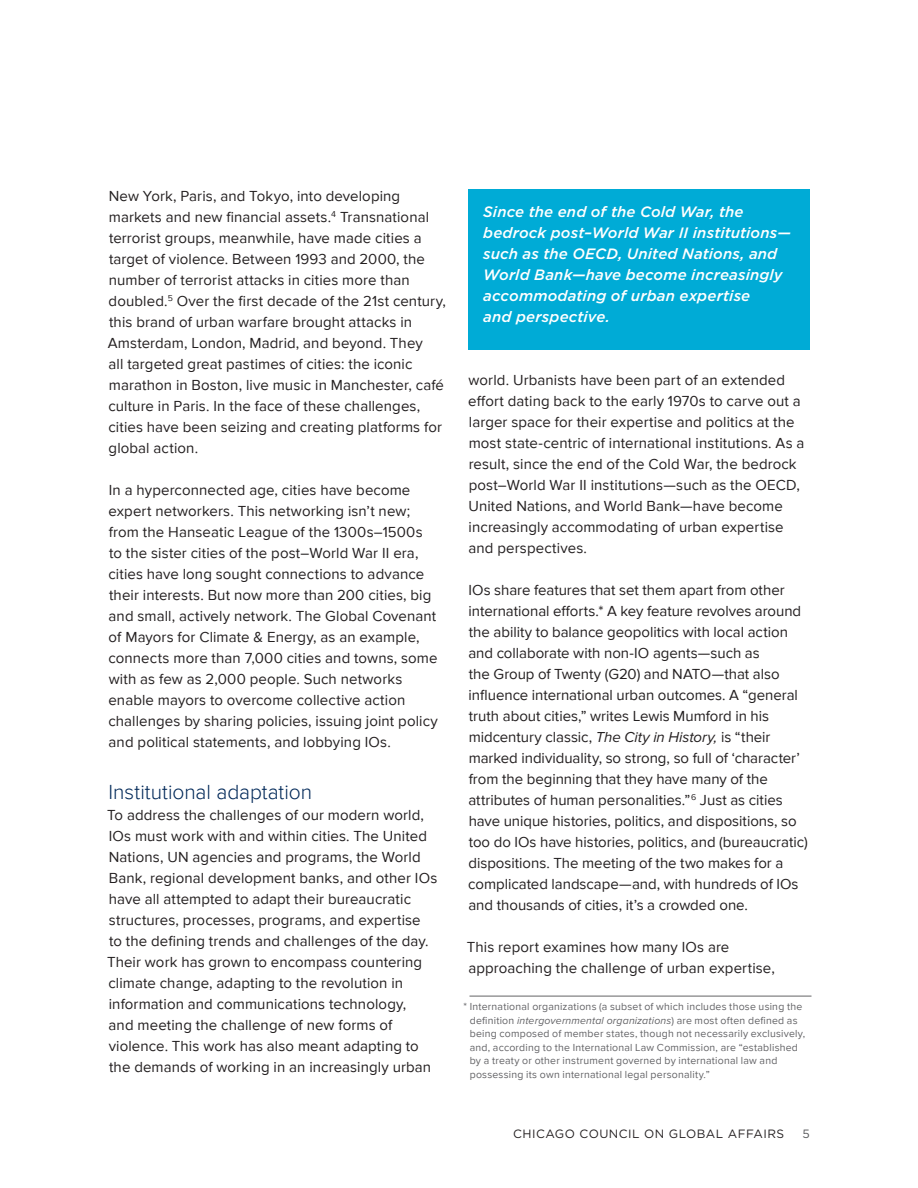
<style>
.page{position:relative;width:918px;height:1188px;background:#fff}
.page>*{position:absolute;margin:0;border:0;box-sizing:border-box;transform-origin:0 0}
.Heading_2{font:300 21px "Proxima Nova";color:#002858}
.t1{font:15px/21px "Proxima Nova";letter-spacing:.005em;color:#231f20}
.Endnote_text{font:italic 500 15px/21px "Gotham";letter-spacing:.01em;color:#fff}
.t2{font:12px "Gotham";letter-spacing:.04em;color:#231f20}
.t3{font:12px "Gotham";color:#57585a}
.Footnote_text{font:10.5px/13.5px "Proxima Nova";letter-spacing:.02em;color:#636366}
.s1{font-style:italic}
</style>
<div class="page">
<div style="left:468px;top:189px;width:342px;height:161px;background:#00abd6"></div>
<hr style="left:470px;top:996px;width:342px;height:1px;background:#636366">
<p class="t1" style="left:108px;top:186px;width:340px">New York, Paris, and Tokyo, into developing markets and new financial assets.<sup>4</sup> Transnational terrorist groups, meanwhile, have made cities a target of violence. Between 1993 and 2000, the number of terrorist attacks in cities more than doubled.<sup>5</sup> Over the first decade of the 21st century, this brand of urban warfare brought attacks in Amsterdam, London, Madrid, and beyond. They<br>all targeted great pastimes of cities: the iconic marathon in Boston, live music in Manchester, café culture in Paris. In the face of these challenges, cities have been seizing and creating platforms for global action.</p>
<p class="t1" style="left:108px;top:480px;width:331px">In a hyperconnected age, cities have become expert networkers. This networking isn’t new; from the Hanseatic League of the 1300s–1500s to the sister cities of the post–World War II era, cities have long sought connections to advance their interests. But now more than 200 cities, big and small, actively network. The Global Covenant of Mayors for Climate &amp; Energy, as an example, connects more than 7,000 cities and towns, some with as few as 2,000 people. Such networks enable mayors to overcome collective action challenges by sharing policies, issuing joint policy and political statements, and lobbying IOs.</p>
<p class="Heading_2" style="left:108px;top:780px;width:205px">Institutional adaptation</p>
<p class="t1" style="left:107px;top:804px;width:332px">To address the challenges of our modern world, IOs must work with and within cities. The United Nations, UN agencies and programs, the World Bank, regional development banks, and other IOs have all attempted to adapt their bureaucratic structures, processes, programs, and expertise<br>to the defining trends and challenges of the day.<br>Their work has grown to encompass countering climate change, adapting to the revolution in information and communications technology,<br>and meeting the challenge of new forms of violence. This work has also meant adapting to the demands of working in an increasingly urban</p>
<p class="Endnote_text" style="left:483px;top:202px;width:309px">Since the end of the Cold War, the bedrock post–World War II institutions— such as the OECD, United Nations, and World Bank—have become increasingly accommodating of urban expertise<br>and perspective.</p>
<p class="t1" style="left:468px;top:370px;width:338px">world. Urbanists have been part of an extended effort dating back to the early 1970s to carve out a larger space for their expertise and politics at the most state-centric of international institutions. As a result, since the end of the Cold War, the bedrock post–World War II institutions—such as the OECD, United Nations, and World Bank—have become increasingly accommodating of urban expertise and perspectives.</p>
<p class="t1" style="left:468px;top:580px;width:341px">IOs share features that set them apart from other international efforts.* A key feature revolves around the ability to balance geopolitics with local action and collaborate with non-IO agents—such as<br>the Group of Twenty (G20) and NATO—that also influence international urban outcomes. A “general truth about cities,” writes Lewis Mumford in his midcentury classic, <span class="s1">The City in History,</span> is “their marked individuality, so strong, so full of ‘character’ from the beginning that they have many of the attributes of human personalities.”<sup>6</sup> Just as cities have unique histories, politics, and dispositions, so too do IOs have histories, politics, and (bureaucratic) dispositions. The meeting of the two makes for a complicated landscape—and, with hundreds of IOs and thousands of cities, it’s a crowded one.</p>
<p class="t1" style="left:467px;top:937px;width:309px">This report examines how many IOs are approaching the challenge of urban expertise,</p>
<p class="Footnote_text" style="left:470px;top:1000px;width:337px;text-indent:-6px">* International organizations (a subset of which includes those using the definition <span class="s1">intergovernmental organizations</span>) are most often defined as being composed of member states, though not necessarily exclusively, and, according to the International Law Commission, are “established by a treaty or other instrument governed by international law and possessing its own international legal personality.”</p>
<p class="t2" style="left:513px;top:1126px;width:273px">CHICAGO COUNCIL ON GLOBAL AFFAIRS</p>
<p class="t3" style="left:803px;top:1126px;width:9px">5</p>
</div>
